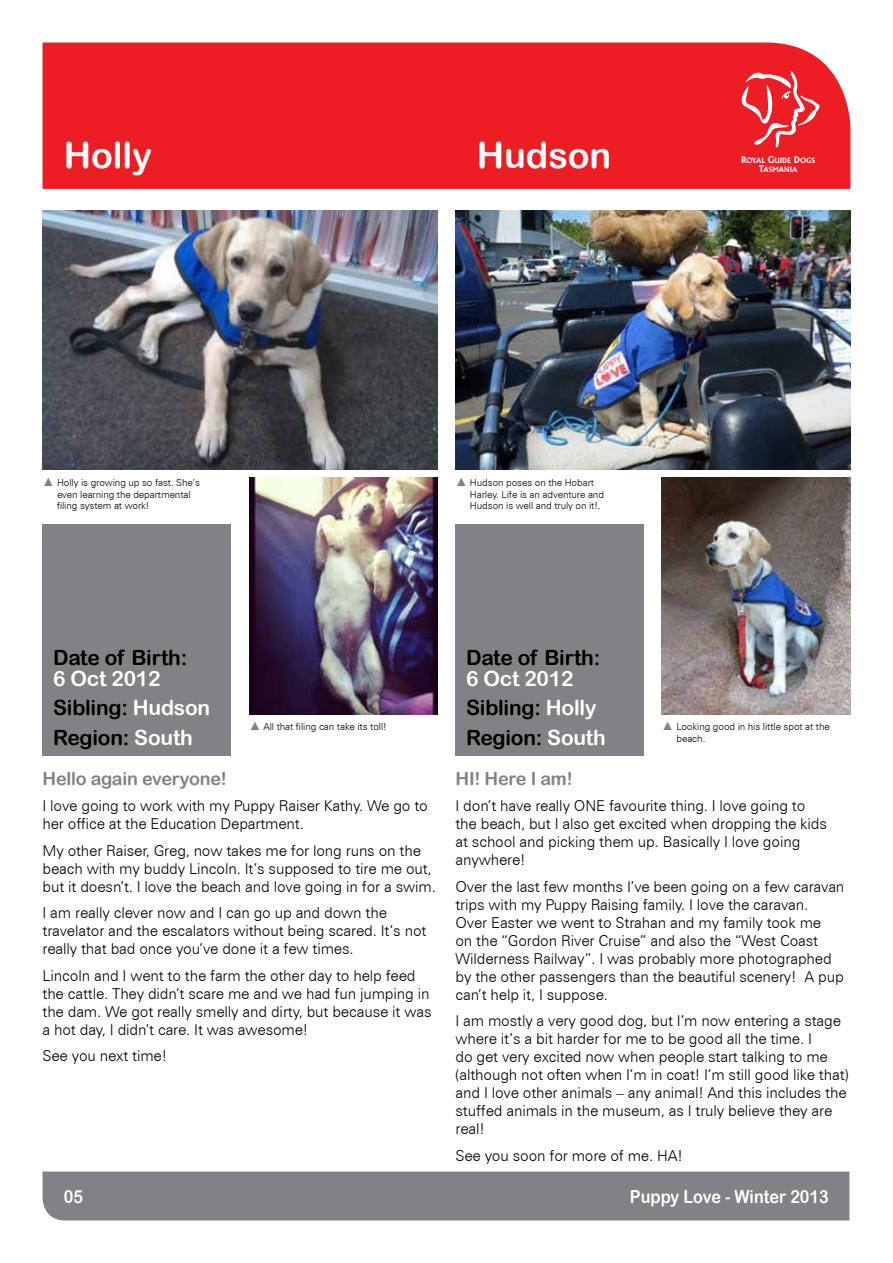
<style>
.page{position:relative;width:893px;height:1263px;background:#fff}
.page>*{position:absolute;margin:0;border:0;box-sizing:border-box;transform-origin:0 0}
.t1{font:36px "Arial Rounded MT Bold";color:#fff}
.t2{font:21px/29.5px "Arial Rounded MT Bold";letter-spacing:-.01em;color:#fff}
.t3{font:21px "Arial Rounded MT Bold";letter-spacing:-.01em;color:#000}
.t4{font:18px "Arial Rounded MT Bold";letter-spacing:-.01em;color:#808285}
.t5{font:18px "Arial Rounded MT Bold";color:#fff;scale:.9 1}
.t6{font:300 15px/18px "Zurich BT";letter-spacing:-.01em;color:#000}
.t7{font:300 9.75px/11.7px "Zurich BT";letter-spacing:-.01em;color:#000}
.t8{font:700 7.05px "Flareserif 821 TL";letter-spacing:-.015em;color:#fff}
.s1{font-size:9px}
.s2{font-family:"Arial";font-weight:400;font-size:12px;color:#808285}
.s3{color:#000}
</style>
<div class="page">
<div style="left:43px;top:43px;width:807px;height:146px;background:#ed1d24"></div>
<svg style="left:742px;top:71px;width:77px;height:76px;background:#f0484e"></svg>
<div style="left:43px;top:1171px;width:806px;height:49px;background:#808285"></div>
<div style="left:43px;top:524px;width:188px;height:231px;background:#808285"></div>
<img style="left:249px;top:477px;width:188px;height:237px">
<img style="left:43px;top:210px;width:394px;height:260px">
<div style="left:455px;top:524px;width:189px;height:231px;background:#808285"></div>
<img style="left:662px;top:477px;width:188px;height:237px">
<img style="left:455px;top:210px;width:395px;height:260px">
<h1 class="t1" style="left:64px;top:134px;width:90px">Holly</h1>
<h1 class="t1" style="left:477px;top:134px;width:136px">Hudson</h1>
<p class="t8" style="left:741px;top:156px;width:76px"><span class="s1">R</span>OYAL <span class="s1">G</span>UIDE <span class="s1">D</span>OGS</p>
<p class="t8" style="left:759px;top:165px;width:40px"><span class="s1">T</span>ASMANIA</p>
<p class="t7" style="left:57px;top:476px;width:144px;text-indent:-14px"><span class="s2">▲</span> Holly is growing up so fast. She’s even learning the departmental filing system at work!</p>
<h2 class="t3" style="left:53px;top:645px;width:136px">Date of Birth:</h2>
<h2 class="t2" style="left:53px;top:663px;width:159px">6 Oct 2012<br><span class="s3">Sibling:</span> Hudson<br><span class="s3">Region:</span> South</h2>
<p class="t7" style="left:249px;top:721px;width:139px"><span class="s2">▲</span> All that filing can take its toll!</p>
<p class="t7" style="left:470px;top:476px;width:136px;text-indent:-14px"><span class="s2">▲</span> Hudson poses on the Hobart<br>Harley. Life is an adventure and<br>Hudson is well and truly on it!.</p>
<h2 class="t3" style="left:466px;top:645px;width:136px">Date of Birth:</h2>
<h2 class="t2" style="left:466px;top:663px;width:141px">6 Oct 2012<br><span class="s3">Sibling:</span> Holly<br><span class="s3">Region:</span> South</h2>
<p class="t7" style="left:676px;top:721px;width:155px;text-indent:-14px"><span class="s2">▲</span> Looking good in his little spot at the beach.</p>
<p class="t4" style="left:43px;top:768px;width:186px">Hello again everyone!</p>
<p class="t6" style="left:43px;top:797px;width:387px">I love going to work with my Puppy Raiser Kathy. We go to her office at the Education Department.</p>
<p class="t6" style="left:43px;top:841px;width:395px">My other Raiser, Greg, now takes me for long runs on the beach with my buddy Lincoln. It’s supposed to tire me out, but it doesn’t. I love the beach and love going in for a swim.</p>
<p class="t6" style="left:43px;top:904px;width:385px">I am really clever now and I can go up and down the travelator and the escalators without being scared. It’s not really that bad once you’ve done it a few times.</p>
<p class="t6" style="left:43px;top:966px;width:391px">Lincoln and I went to the farm the other day to help feed the cattle. They didn’t scare me and we had fun jumping in the dam. We got really smelly and dirty, but because it was a hot day, I didn’t care. It was awesome!</p>
<p class="t6" style="left:43px;top:1047px;width:126px">See you next time!</p>
<p class="t4" style="left:455px;top:768px;width:119px">HI! Here I am!</p>
<p class="t6" style="left:455px;top:797px;width:373px">I don’t have really ONE favourite thing. I love going to the beach, but I also get excited when dropping the kids at school and picking them up. Basically I love going anywhere!</p>
<p class="t6" style="left:455px;top:877px;width:390px">Over the last few months I’ve been going on a few caravan trips with my Puppy Raising family. I love the caravan.<br>Over Easter we went to Strahan and my family took me<br>on the “Gordon River Cruise” and also the “West Coast Wilderness Railway”. I was probably more photographed by the other passengers than the beautiful scenery! A pup can’t help it, I suppose.</p>
<p class="t6" style="left:455px;top:1012px;width:395px">I am mostly a very good dog, but I’m now entering a stage where it’s a bit harder for me to be good all the time. I<br>do get very excited now when people start talking to me (although not often when I’m in coat! I’m still good like that) and I love other animals – any animal! And this includes the stuffed animals in the museum, as I truly believe they are real!</p>
<p class="t6" style="left:455px;top:1146px;width:229px">See you soon for more of me. HA!</p>
<p class="t5" style="left:64px;top:1185px;width:23px">05</p>
<p class="t5" style="left:630px;top:1185px;width:222px">Puppy Love - Winter 2013</p>
</div>
